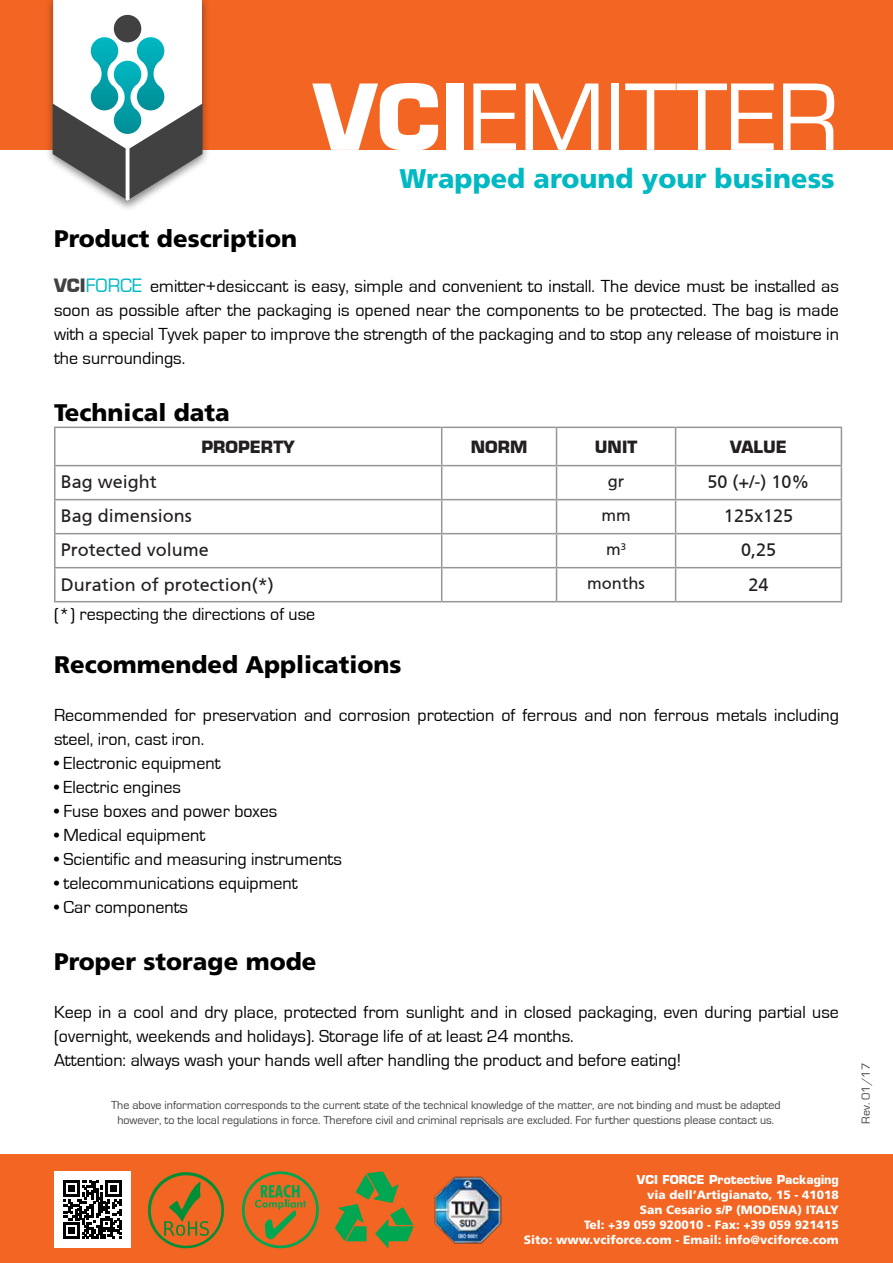
<style>
.page{position:relative;width:893px;height:1263px;background:#fff}
.page>*{position:absolute;margin:0;border:0;box-sizing:border-box;transform-origin:0 0}
.t1{font:88.5px "Eurostile LT";color:#fff}
.t2{font:800 27px "Articulate";color:#00b9c3}
.t3{font:800 24px "Articulate";color:#000}
.t4{font:18px/24px "Eurostile";color:#000}
.t5{font:18px "Articulate";color:#231f20}
.t6{font:700 16.5px "Eurostile LT";color:#231f20}
.t7{font:16.5px "Articulate";color:#231f20}
.t8{font:12px/15px "Eurostile";color:#414142;text-align:center}
.t9{font:800 12px/15px "Articulate";color:#fff;text-align:right}
.t10{font:700 12px "Eurostile LT";color:#fff}
.s1{font-weight:700}
.s2{font-family:"Eurostile LT";font-weight:700;color:#414142}
.s3{font-family:"Eurostile LT";color:#00b9c3}
</style>
<div class="page">
<div style="left:0;top:0;width:893px;height:149px;background:#f26522"></div>
<div style="left:0;top:1155px;width:893px;height:108px;background:#f26522"></div>
<div style="left:45px;top:0;width:165px;height:212px;background:#231f20;opacity:.55"></div>
<svg style="left:53px;top:0;width:149px;height:201px;background:#a8bdbf"></svg>
<svg style="left:242px;top:1171px;width:77px;height:77px"></svg>
<svg style="left:335px;top:1171px;width:79px;height:77px"></svg>
<svg style="left:148px;top:1172px;width:77px;height:76px"></svg>
<img style="left:434px;top:1176px;width:68px;height:68px">
<div style="left:54px;top:1171px;width:77px;height:77px;background:#fff"></div>
<svg style="left:63px;top:1181px;width:59px;height:58px"></svg>
<hr style="left:54px;top:427px;width:388px;height:1px;background:#949698">
<hr style="left:54px;top:428px;width:2px;height:37px;background:#949698">
<hr style="left:442px;top:427px;width:114px;height:1px;background:#949698">
<hr style="left:441px;top:428px;width:1px;height:37px;background:#949698">
<hr style="left:556px;top:427px;width:120px;height:1px;background:#949698">
<hr style="left:556px;top:428px;width:1px;height:37px;background:#949698">
<hr style="left:676px;top:427px;width:166px;height:1px;background:#949698">
<hr style="left:675px;top:428px;width:1px;height:37px;background:#949698">
<hr style="left:841px;top:428px;width:1px;height:37px;background:#949698">
<hr style="left:54px;top:465px;width:388px;height:1px;background:#949698">
<hr style="left:54px;top:466px;width:2px;height:33px;background:#949698">
<hr style="left:442px;top:465px;width:114px;height:1px;background:#949698">
<hr style="left:441px;top:466px;width:1px;height:33px;background:#949698">
<hr style="left:556px;top:465px;width:120px;height:1px;background:#949698">
<hr style="left:556px;top:466px;width:1px;height:33px;background:#949698">
<hr style="left:676px;top:465px;width:166px;height:1px;background:#949698">
<hr style="left:675px;top:466px;width:1px;height:33px;background:#949698">
<hr style="left:841px;top:466px;width:1px;height:33px;background:#949698">
<hr style="left:54px;top:499px;width:388px;height:1px;background:#949698">
<hr style="left:54px;top:500px;width:2px;height:33px;background:#949698">
<hr style="left:442px;top:499px;width:114px;height:1px;background:#949698">
<hr style="left:441px;top:500px;width:1px;height:33px;background:#949698">
<hr style="left:556px;top:499px;width:120px;height:1px;background:#949698">
<hr style="left:556px;top:500px;width:1px;height:33px;background:#949698">
<hr style="left:676px;top:499px;width:166px;height:1px;background:#949698">
<hr style="left:675px;top:500px;width:1px;height:33px;background:#949698">
<hr style="left:841px;top:500px;width:1px;height:33px;background:#949698">
<hr style="left:54px;top:533px;width:388px;height:1px;background:#949698">
<hr style="left:54px;top:534px;width:2px;height:33px;background:#949698">
<hr style="left:442px;top:533px;width:114px;height:1px;background:#949698">
<hr style="left:441px;top:534px;width:1px;height:33px;background:#949698">
<hr style="left:556px;top:533px;width:120px;height:1px;background:#949698">
<hr style="left:556px;top:534px;width:1px;height:33px;background:#949698">
<hr style="left:676px;top:533px;width:166px;height:1px;background:#949698">
<hr style="left:675px;top:534px;width:1px;height:33px;background:#949698">
<hr style="left:841px;top:534px;width:1px;height:33px;background:#949698">
<hr style="left:54px;top:567px;width:388px;height:1px;background:#949698">
<hr style="left:54px;top:568px;width:2px;height:33px;background:#949698">
<hr style="left:442px;top:567px;width:114px;height:1px;background:#949698">
<hr style="left:441px;top:568px;width:1px;height:33px;background:#949698">
<hr style="left:556px;top:567px;width:120px;height:1px;background:#949698">
<hr style="left:556px;top:568px;width:1px;height:33px;background:#949698">
<hr style="left:676px;top:567px;width:166px;height:1px;background:#949698">
<hr style="left:675px;top:568px;width:1px;height:33px;background:#949698">
<hr style="left:841px;top:568px;width:1px;height:33px;background:#949698">
<hr style="left:54px;top:601px;width:388px;height:1px;background:#949698">
<hr style="left:442px;top:601px;width:114px;height:1px;background:#949698">
<hr style="left:556px;top:601px;width:120px;height:1px;background:#949698">
<hr style="left:676px;top:601px;width:166px;height:1px;background:#949698">
<h1 class="t1" style="left:314px;top:64px;width:527px"><span class="s1">VCI</span>EMITTER</h1>
<h2 class="t2" style="left:400px;top:162px;width:437px">Wrapped around your business</h2>
<h3 class="t3" style="left:54px;top:224px;width:245px">Product description</h3>
<p class="t4" style="left:54px;top:274px;width:786px;text-align:justify"><span class="s2">VCI</span><span class="s3">FORCE</span> emitter+desiccant is easy, simple and convenient to install. The device must be installed as soon as possible after the packaging is opened near the components to be protected. The bag is made with a special Tyvek paper to improve the strength of the packaging and to stop any release of moisture in the surroundings.</p>
<h3 class="t3" style="left:54px;top:398px;width:177px">Technical data</h3>
<p class="t6" style="left:201px;top:436px;width:95px">PROPERTY</p>
<p class="t6" style="left:471px;top:436px;width:58px">NORM</p>
<p class="t6" style="left:595px;top:436px;width:44px">UNIT</p>
<p class="t6" style="left:730px;top:436px;width:58px">VALUE</p>
<p class="t5" style="left:61px;top:472px;width:98px">Bag weight</p>
<p class="t7" style="left:608px;top:472px;width:18px">gr</p>
<p class="t5" style="left:708px;top:472px;width:103px">50 (+/-) 10%</p>
<p class="t5" style="left:61px;top:506px;width:133px">Bag dimensions</p>
<p class="t7" style="left:601px;top:506px;width:31px">mm</p>
<p class="t5" style="left:724px;top:506px;width:71px">125x125</p>
<p class="t5" style="left:61px;top:540px;width:150px">Protected volume</p>
<p class="t7" style="left:606px;top:540px;width:22px">m<sup>3</sup></p>
<p class="t5" style="left:741px;top:540px;width:37px">0,25</p>
<p class="t5" style="left:61px;top:574px;width:215px">Duration of protection(*)</p>
<p class="t7" style="left:587px;top:574px;width:59px">months</p>
<p class="t5" style="left:748px;top:574px;width:22px">24</p>
<p class="t4" style="left:54px;top:603px;width:263px">(*) respecting the directions of use</p>
<h3 class="t3" style="left:54px;top:650px;width:349px">Recommended Applications</h3>
<p class="t4" style="left:54px;top:704px;width:786px">Recommended for preservation and corrosion protection of ferrous and non ferrous metals including steel, iron, cast iron.</p>
<p class="t4" style="left:54px;top:752px;width:168px">• Electronic equipment</p>
<p class="t4" style="left:54px;top:776px;width:128px">• Electric engines</p>
<p class="t4" style="left:54px;top:800px;width:225px">• Fuse boxes and power boxes</p>
<p class="t4" style="left:54px;top:824px;width:153px">• Medical equipment</p>
<p class="t4" style="left:54px;top:848px;width:289px">• Scientific and measuring instruments</p>
<p class="t4" style="left:54px;top:872px;width:245px">• telecommunications equipment</p>
<p class="t4" style="left:54px;top:896px;width:136px">• Car components</p>
<h3 class="t3" style="left:54px;top:947px;width:264px">Proper storage mode</h3>
<p class="t4" style="left:54px;top:1001px;width:786px">Keep in a cool and dry place, protected from sunlight and in closed packaging, even during partial use (overnight, weekends and holidays). Storage life of at least 24 months.<br>Attention: always wash your hands well after handling the product and before eating!</p>
<p class="t8" style="left:111px;top:1097px;width:671px">The above information corresponds to the current state of the technical knowledge of the matter, are not binding and must be adapted however, to the local regulations in force. Therefore civil and criminal reprisals are excluded. For further questions please contact us.</p>
<p class="t10" style="left:637px;top:1172px;width:204px">VCI FORCE Protective Packaging</p>
<p class="t9" style="left:524px;top:1187px;width:316px">via dell’Artigianato, 15 - 41018<br>San Cesario s/P (MODENA) ITALY<br>Tel: +39 059 920010 - Fax: +39 059 921415<br>Sito: www.vciforce.com - Email: info@vciforce.com</p>
<p class="t8" style="left:859px;top:1124px;width:62px;rotate:-90deg">Rev. 01/17</p>
</div>
